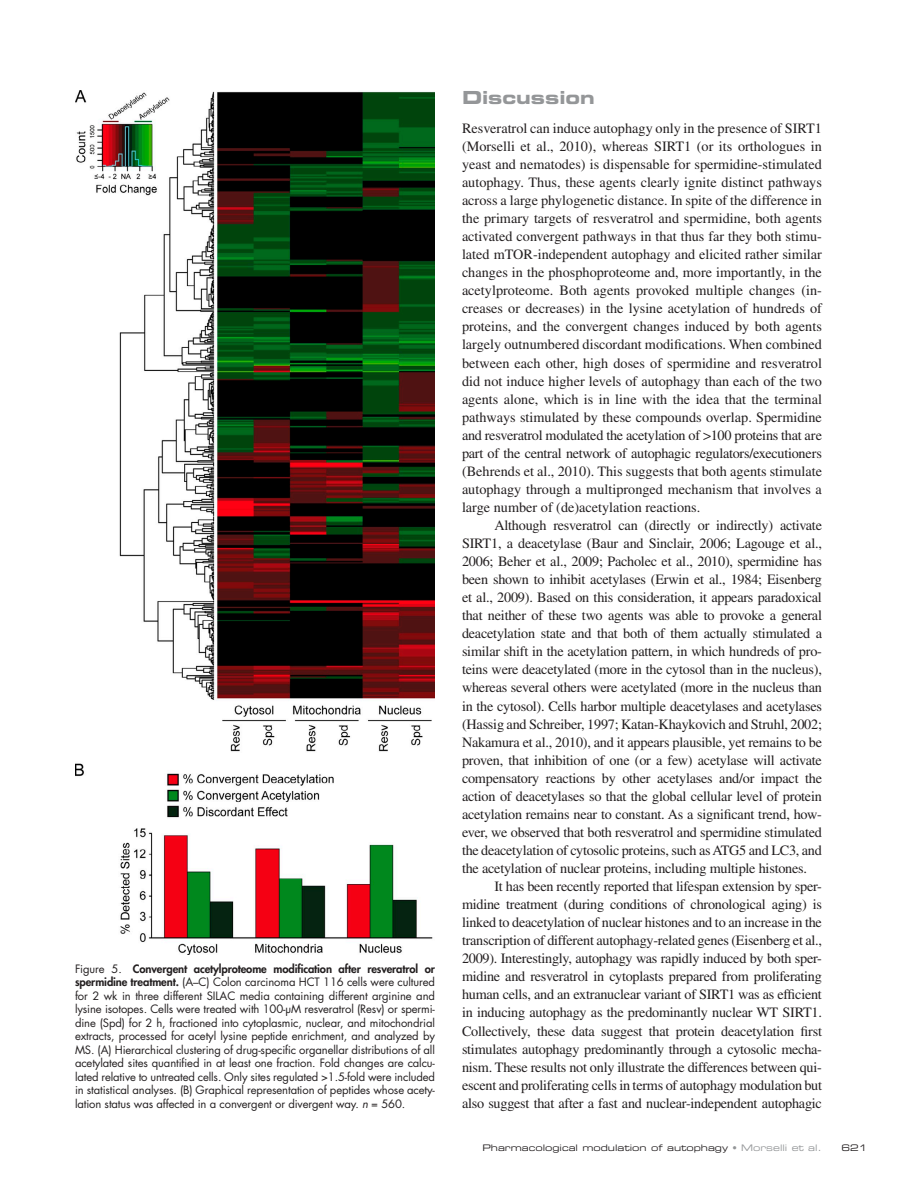
<style>
.page{position:relative;width:918px;height:1188px;background:#fff}
.page>*{position:absolute;margin:0;border:0;box-sizing:border-box;transform-origin:0 0}
.t1{font:18px "Eurostile LT Std Bold Ex 2";color:#949698}
.t2{font:14.25px/18px "Times LT Std";letter-spacing:-.015em;color:#231f20;text-align:justify}
.t3{font:11.25px/13.5px "Futura Std";letter-spacing:-.01em;color:#231f20;text-align:justify}
.t4{font:9px "Eurostile LT Std Ex 2";color:#231f20}
.s1{font-weight:800}
.s2{font-style:italic}
.s3{color:#949698}
</style>
<div class="page">
<img style="left:75px;top:90px;width:360px;height:864px">
<p class="t3" style="left:75px;top:962px;width:362px">Figure 5. <span class="s1">Convergent acetylproteome modification after resveratrol or spermidine treatment.</span> (A–C) Colon carcinoma HCT 116 cells were cultured for 2 wk in three different SILAC media containing different arginine and lysine isotopes. Cells were treated with 100-µM resveratrol (Resv) or spermi&shy;dine (Spd) for 2 h, fractioned into cytoplasmic, nuclear, and mitochondrial extracts, processed for acetyl lysine peptide enrichment, and analyzed by MS. (A) Hierarchical clustering of drug-specific organellar distributions of all acetylated sites quantified in at least one fraction. Fold changes are calcu&shy;lated relative to untreated cells. Only sites regulated &gt;1.5-fold were included in statistical analyses. (B) Graphical representation of peptides whose acety&shy;lation status was affected in a convergent or divergent way. <span class="s2">n</span> = 560.</p>
<p class="t1" style="left:462px;top:84px;width:134px">Discussion</p>
<p class="t2" style="left:462px;top:119px;width:362px">Resveratrol can induce autophagy only in the presence of SIRT1 (Morselli et al., 2010), whereas SIRT1 (or its orthologues in yeast and nematodes) is dispensable for spermidine-stimulated autophagy. Thus, these agents clearly ignite distinct pathways across a large phylogenetic distance. In spite of the difference in the primary targets of resveratrol and spermidine, both agents activated convergent pathways in that thus far they both stimu&shy;lated mTOR-independent autophagy and elicited rather similar changes in the phosphoproteome and, more importantly, in the acetylproteome. Both agents provoked multiple changes (in&shy;creases or decreases) in the lysine acetylation of hundreds of proteins, and the convergent changes induced by both agents largely outnumbered discordant modifications. When combined between each other, high doses of spermidine and resveratrol did not induce higher levels of autophagy than each of the two agents alone, which is in line with the idea that the terminal pathways stimulated by these compounds overlap. Spermidine and resveratrol modulated the acetylation of &gt;100 proteins that are part of the central network of autophagic regulators/executioners (Behrends et al., 2010). This suggests that both agents stimulate autophagy through a multipronged mechanism that involves a large number of (de)acetylation reactions.</p>
<p class="t2" style="left:462px;top:516px;width:362px;text-indent:32px">Although resveratrol can (directly or indirectly) activate SIRT1, a deacetylase (Baur and Sinclair, 2006; Lagouge et al., 2006; Beher et al., 2009; Pacholec et al., 2010), spermidine has been shown to inhibit acetylases (Erwin et al., 1984; Eisenberg et al., 2009). Based on this consideration, it appears paradoxical that neither of these two agents was able to provoke a general deacetylation state and that both of them actually stimulated a similar shift in the acetylation pattern, in which hundreds of pro&shy;teins were deacetylated (more in the cytosol than in the nucleus), whereas several others were acetylated (more in the nucleus than in the cytosol). Cells harbor multiple deacetylases and acetylases (Hassig and Schreiber, 1997; Katan-Khaykovich and Struhl, 2002; Nakamura et al., 2010), and it appears plausible, yet remains to be proven, that inhibition of one (or a few) acetylase will activate compensatory reactions by other acetylases and/or impact the action of deacetylases so that the global cellular level of protein acetylation remains near to constant. As a significant trend, how&shy;ever, we observed that both resveratrol and spermidine stimulated the deacetylation of cytosolic proteins, such as ATG5 and LC3, and the acetylation of nuclear proteins, including multiple histones.</p>
<p class="t2" style="left:462px;top:877px;width:362px;text-indent:32px">It has been recently reported that lifespan extension by sper&shy;midine treatment (during conditions of chronological aging) is linked to deacetylation of nuclear histones and to an increase in the transcription of different autophagy-related genes (Eisenberg et al., 2009). Interestingly, autophagy was rapidly induced by both sper&shy;midine and resveratrol in cytoplasts prepared from proliferating human cells, and an extranuclear variant of SIRT1 was as efficient in inducing autophagy as the predominantly nuclear WT SIRT1.<br>Collectively, these data suggest that protein deacetylation first stimulates autophagy predominantly through a cytosolic mecha&shy;nism. These results not only illustrate the differences between qui&shy;escent and proliferating cells in terms of autophagy modulation but also suggest that after a fast and nuclear-independent autophagic</p>
<p class="t4" style="left:482px;top:1142px;width:341px">Pharmacological modulation of autophagy <span class="s3">• Morselli et al.</span></p>
<p class="t4" style="left:842px;top:1142px;width:28px">621</p>
</div>
